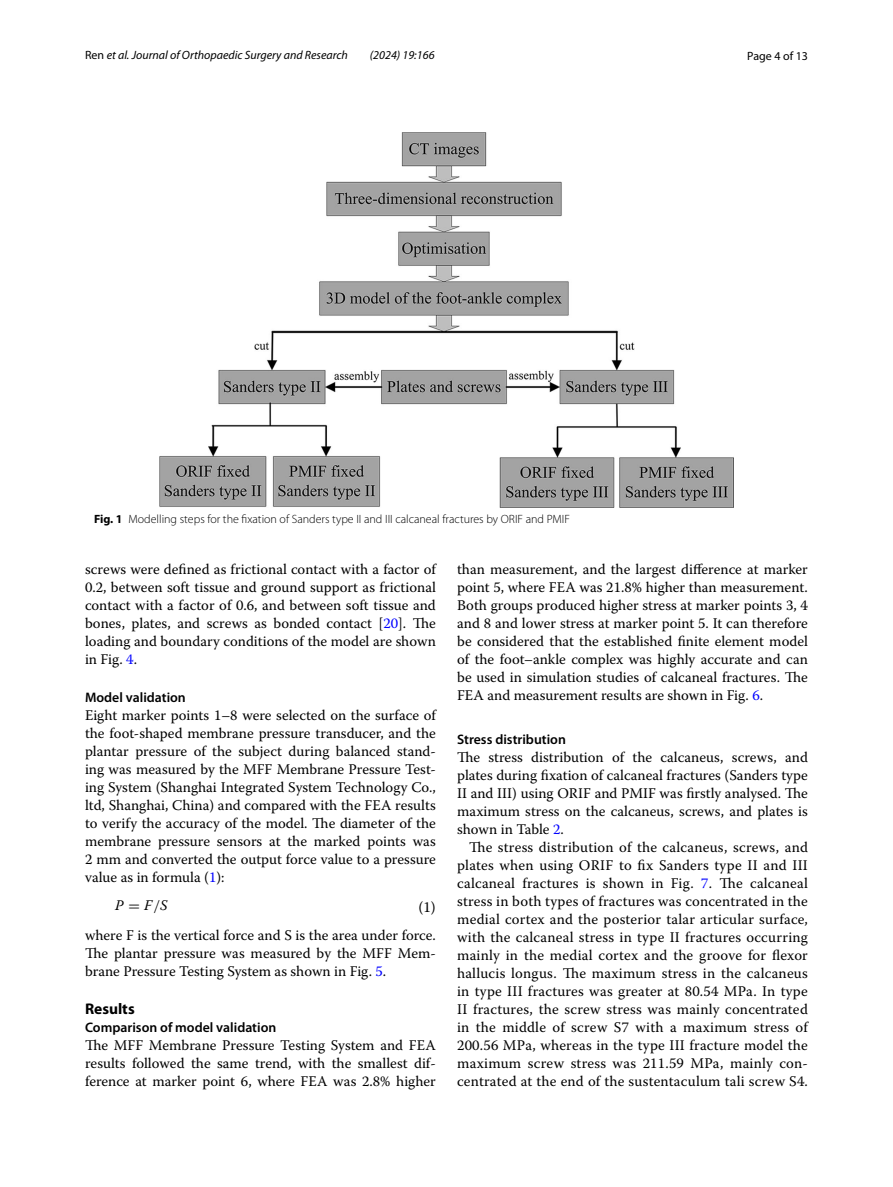
<style>
.page{position:relative;width:893px;height:1187px;background:#fff}
.page>*{position:absolute;margin:0;border:0;box-sizing:border-box;transform-origin:0 0}
.t1{font:700 15.45px "Myriad Pro";color:#000}
.t2{font:15px "Warnock Pro";color:#000}
.t3{font:14.7px/18px "Warnock Pro";color:#000;text-align:justify}
.t4{font:italic 14.7px "Warnock Pro";color:#000}
.t5{font:600 13.8px "Myriad Pro";color:#000}
.t6{font:300 12px "Myriad Pro";color:#000}
.t7{font:italic 12px "Myriad Pro";color:#000}
.t8{font:12px "Myriad Pro";color:#000}
.s1{font-style:normal}
.s2{font-weight:700}
.s3{color:#00f}
.s4{font-family:"MTSYN";font-style:normal}
.s5{font-family:"MTMI";font-style:normal}
</style>
<div class="page">
<img style="left:159px;top:133px;width:574px;height:374px">
<p class="t7" style="left:85px;top:48px;width:264px"><span class="s1">Ren</span> et al. Journal of Orthopaedic Surgery and Research</p>
<p class="t7" style="left:370px;top:48px;width:66px">(2024) 19:166</p>
<p class="t8" style="left:747px;top:48px;width:62px">Page 4 of 13</p>
<p class="t6" style="left:94px;top:512px;width:477px"><span class="s2">Fig. 1</span> Modelling steps for the fixation of Sanders type II and III calcaneal fractures by ORIF and PMIF</p>
<p class="t3" style="left:85px;top:560px;width:352px">screws were defined as frictional contact with a factor of 0.2, between soft tissue and ground support as frictional contact with a factor of 0.6, and between soft tissue and bones, plates, and screws as bonded contact [<span class="s3">20</span>]. The loading and boundary conditions of the model are shown in Fig. <span class="s3">4</span>.</p>
<p class="t5" style="left:85px;top:688px;width:102px">Model validation</p>
<p class="t3" style="left:85px;top:706px;width:352px">Eight marker points 1–8 were selected on the surface of the foot-shaped membrane pressure transducer, and the plantar pressure of the subject during balanced stand&shy;ing was measured by the MFF Membrane Pressure Test&shy;ing System (Shanghai Integrated System Technology Co., ltd, Shanghai, China) and compared with the FEA results to verify the accuracy of the model. The diameter of the membrane pressure sensors at the marked points was 2 mm and converted the output force value to a pressure value as in formula (<span class="s3">1</span>):</p>
<p class="t4" style="left:115px;top:896px;width:54px">P <span class="s4">=</span>F<span class="s5">/</span>S</p>
<p class="t2" style="left:419px;top:898px;width:19px">(1)</p>
<p class="t3" style="left:85px;top:926px;width:352px">where F is the vertical force and S is the area under force.<br>The plantar pressure was measured by the MFF Mem&shy;brane Pressure Testing System as shown in Fig. <span class="s3">5</span>.</p>
<p class="t1" style="left:85px;top:998px;width:51px">Results</p>
<p class="t5" style="left:85px;top:1018px;width:193px">Comparison of model validation</p>
<p class="t3" style="left:85px;top:1036px;width:352px">The MFF Membrane Pressure Testing System and FEA results followed the same trend, with the smallest dif&shy;ference at marker point 6, where FEA was 2.8% higher</p>
<p class="t3" style="left:457px;top:560px;width:352px">than measurement, and the largest difference at marker point 5, where FEA was 21.8% higher than measurement.<br>Both groups produced higher stress at marker points 3, 4 and 8 and lower stress at marker point 5. It can therefore be considered that the established finite element model of the foot–ankle complex was highly accurate and can be used in simulation studies of calcaneal fractures. The FEA and measurement results are shown in Fig. <span class="s3">6</span>.</p>
<p class="t5" style="left:457px;top:730px;width:110px">Stress distribution</p>
<p class="t3" style="left:457px;top:748px;width:352px">The stress distribution of the calcaneus, screws, and plates during fixation of calcaneal fractures (Sanders type II and III) using ORIF and PMIF was firstly analysed. The maximum stress on the calcaneus, screws, and plates is shown in Table <span class="s3">2</span>.</p>
<p class="t3" style="left:457px;top:838px;width:352px;text-indent:12px">The stress distribution of the calcaneus, screws, and plates when using ORIF to fix Sanders type II and III calcaneal fractures is shown in Fig. <span class="s3">7</span>. The calcaneal stress in both types of fractures was concentrated in the medial cortex and the posterior talar articular surface, with the calcaneal stress in type II fractures occurring mainly in the medial cortex and the groove for flexor hallucis longus. The maximum stress in the calcaneus in type III fractures was greater at 80.54 MPa. In type II fractures, the screw stress was mainly concentrated in the middle of screw S7 with a maximum stress of 200.56 MPa, whereas in the type III fracture model the maximum screw stress was 211.59 MPa, mainly con&shy;centrated at the end of the sustentaculum tali screw S4.</p>
</div>
